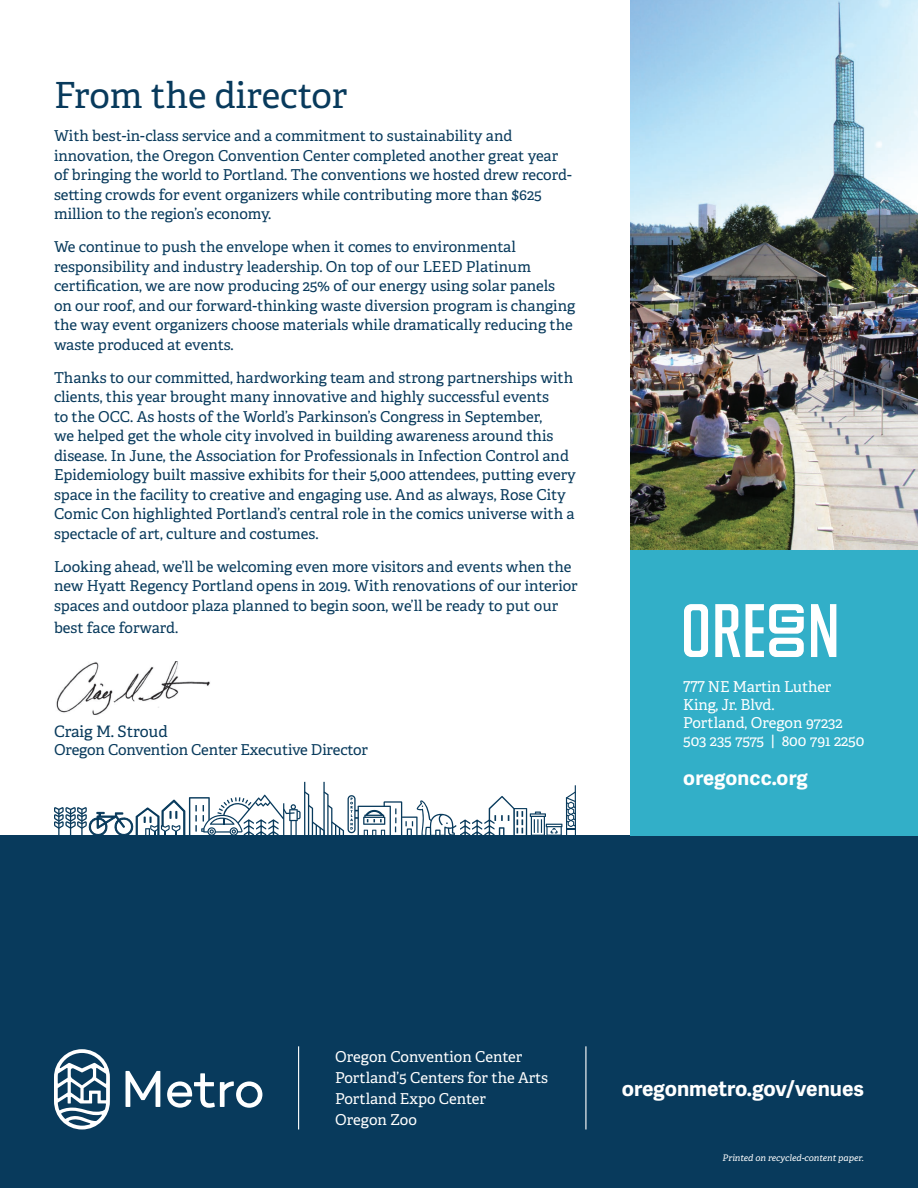
<style>
.page{position:relative;width:918px;height:1188px;background:#fff}
.page>*{position:absolute;margin:0;border:0;box-sizing:border-box;transform-origin:0 0}
.t1{font:36px "Adelle PE";color:#083a5c}
.t2{font:700 21px "Adelle Sans";letter-spacing:-.005em;color:#fff}
.t3{font:700 20.25px "Adelle Sans";letter-spacing:.01em;color:#fff}
.t4{font:15.75px "Adelle PE";letter-spacing:-.005em;color:#083a5c}
.t5{font:15px/19.5px "Adelle PE";color:#083a5c}
.t6{font:15px/21px "Adelle PE";letter-spacing:-.005em;color:#fff}
.t7{font:italic 9px "Adelle PE";color:#fff}
</style>
<div class="page">
<div style="left:0;top:836px;width:918px;height:352px;background:#083a5c"></div>
<hr style="left:298px;top:1046px;width:1px;height:84px;background:#fff">
<hr style="left:585px;top:1046px;width:1px;height:84px;background:#fff">
<svg style="left:126px;top:1071px;width:34px;height:36px"></svg>
<svg style="left:167px;top:1073px;width:95px;height:35px"></svg>
<svg style="left:54px;top:1049px;width:56px;height:80px"></svg>
<div style="left:630px;top:549px;width:288px;height:287px;background:#32afc8"></div>
<svg style="left:684px;top:604px;width:24px;height:53px"></svg>
<svg style="left:715px;top:604px;width:25px;height:53px"></svg>
<svg style="left:811px;top:604px;width:25px;height:53px"></svg>
<svg style="left:746px;top:604px;width:58px;height:53px"></svg>
<img style="left:56px;top:662px;width:154px;height:53px">
<img style="left:630px;top:0;width:288px;height:549px">
<hr style="left:304px;top:782px;width:1px;height:54px;background:#083a5c">
<hr style="left:323px;top:782px;width:2px;height:54px;background:#083a5c">
<svg style="left:54px;top:785px;width:522px;height:51px"></svg>
<h1 class="t1" style="left:54px;top:69px;width:295px">From the director</h1>
<p class="t5" style="left:54px;top:125px;width:519px">With best-in-class service and a commitment to sustainability and innovation, the Oregon Convention Center completed another great year of bringing the world to Portland. The conventions we hosted drew record&shy;setting crowds for event organizers while contributing more than $625 million to the region’s economy.</p>
<p class="t5" style="left:54px;top:236px;width:523px">We continue to push the envelope when it comes to environmental responsibility and industry leadership. On top of our LEED Platinum certification, we are now producing 25% of our energy using solar panels on our roof, and our forward-thinking waste diversion program is changing the way event organizers choose materials while dramatically reducing the waste produced at events.</p>
<p class="t5" style="left:54px;top:367px;width:523px">Thanks to our committed, hardworking team and strong partnerships with clients, this year brought many innovative and highly successful events<br>to the OCC. As hosts of the World’s Parkinson’s Congress in September,<br>we helped get the whole city involved in building awareness around this disease. In June, the Association for Professionals in Infection Control and Epidemiology built massive exhibits for their 5,000 attendees, putting every space in the facility to creative and engaging use. And as always, Rose City Comic Con highlighted Portland’s central role in the comics universe with a spectacle of art, culture and costumes.</p>
<p class="t5" style="left:54px;top:556px;width:525px">Looking ahead, we’ll be welcoming even more visitors and events when the new Hyatt Regency Portland opens in 2019. With renovations of our interior spaces and outdoor plaza planned to begin soon, we’ll be ready to put our</p>
<p class="t5" style="left:54px;top:617px;width:126px">best face forward.</p>
<p class="t4" style="left:54px;top:720px;width:115px">Craig M. Stroud</p>
<p class="t5" style="left:54px;top:739px;width:315px">Oregon Convention Center Executive Director</p>
<p class="t6" style="left:683px;top:677px;width:183px;line-height:18px">777 NE Martin Luther<br>King, Jr. Blvd.<br>Portland, Oregon 97232<br>503 235 7575 | 800 791 2250</p>
<h3 class="t3" style="left:683px;top:762px;width:126px">oregoncc.org</h3>
<p class="t6" style="left:335px;top:1046px;width:214px">Oregon Convention Center<br>Portland’5 Centers for the Arts<br>Portland Expo Center<br>Oregon Zoo</p>
<h2 class="t2" style="left:622px;top:1073px;width:244px">oregonmetro.gov/venues</h2>
<p class="t7" style="left:723px;top:1151px;width:143px">Printed on recycled-content paper.</p>
</div>
